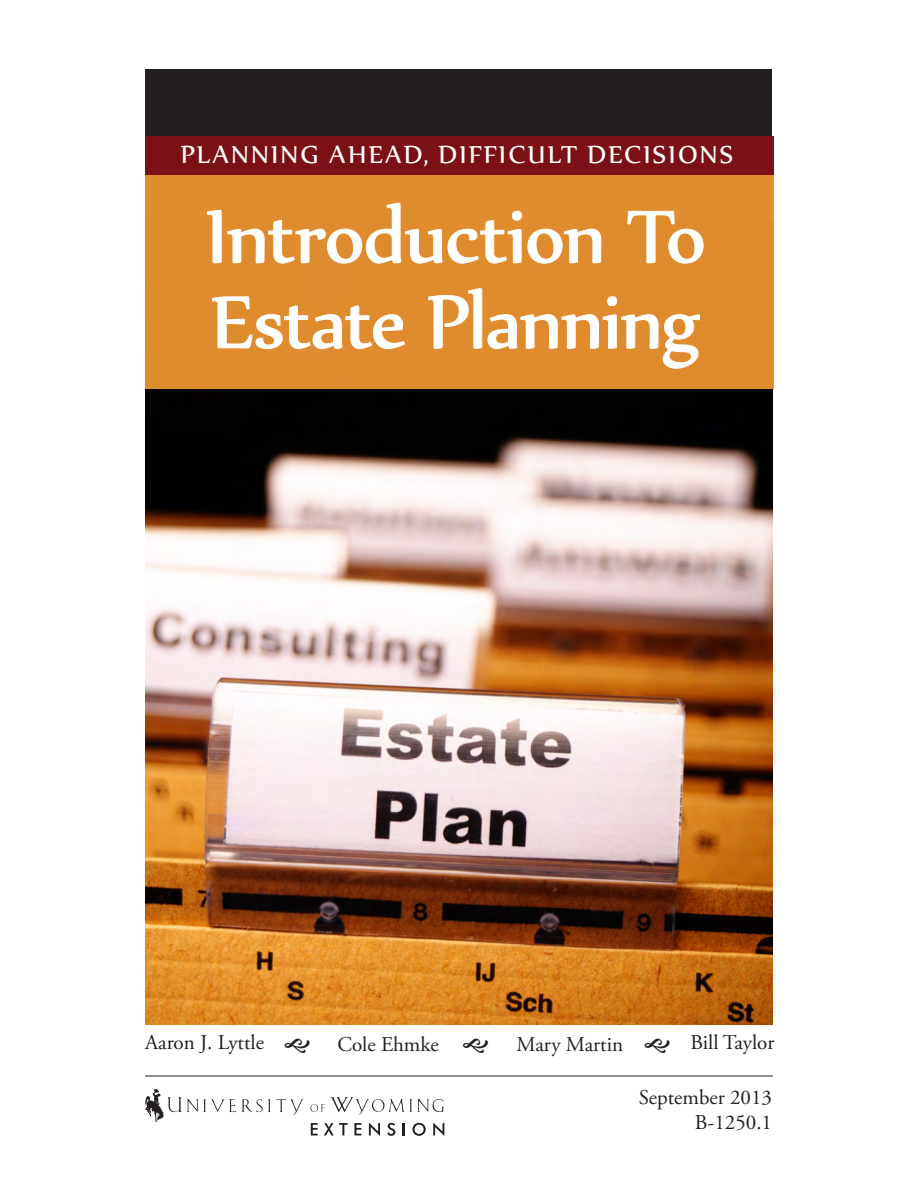
<style>
.page{position:relative;width:918px;height:1188px;background:#fff}
.page>*{position:absolute;margin:0;border:0;box-sizing:border-box;transform-origin:0 0}
.t1{font:90px "Nyala";letter-spacing:-.015em;color:#fff}
.t2{font:30px "Nyala";letter-spacing:.07em;color:#fff}
.t3{font:21px "Adobe Garamond Pro";color:#231f20}
</style>
<div class="page">
<img style="left:145px;top:389px;width:628px;height:636px">
<div style="left:146px;top:69px;width:626px;height:153px;background:#231f20"></div>
<div style="left:145px;top:175px;width:629px;height:214px;background:#df8b2e"></div>
<svg style="left:207px;top:202px;width:395px;height:62px"></svg>
<svg style="left:627px;top:210px;width:77px;height:54px"></svg>
<svg style="left:212px;top:296px;width:193px;height:53px"></svg>
<svg style="left:428px;top:288px;width:272px;height:81px"></svg>
<svg style="left:145px;top:1089px;width:91px;height:33px"></svg>
<svg style="left:242px;top:1099px;width:62px;height:16px"></svg>
<svg style="left:311px;top:1104px;width:14px;height:8px"></svg>
<svg style="left:331px;top:1097px;width:113px;height:18px"></svg>
<svg style="left:311px;top:1123px;width:7px;height:13px"></svg>
<svg style="left:324px;top:1123px;width:24px;height:13px"></svg>
<svg style="left:354px;top:1123px;width:7px;height:13px"></svg>
<svg style="left:369px;top:1123px;width:11px;height:13px"></svg>
<svg style="left:387px;top:1123px;width:8px;height:13px"></svg>
<svg style="left:403px;top:1123px;width:2px;height:13px"></svg>
<svg style="left:412px;top:1123px;width:14px;height:13px"></svg>
<svg style="left:433px;top:1123px;width:11px;height:13px"></svg>
<div style="left:145px;top:136px;width:629px;height:39px;background:#7b1016"></div>
<hr style="left:145px;top:1076px;width:628px;height:1px;background:#231f20">
<p class="t2" style="left:181px;top:136px;width:554px">PLANNING AHEAD, DIFFICULT DECISIONS</p>
<p class="t1" style="left:206px;top:182px;width:501px">Introduction To</p>
<p class="t1" style="left:211px;top:267px;width:491px">Estate Planning</p>
<p class="t3" style="left:145px;top:1030px;width:120px">Aaron J. Lyttle</p>
<p class="t3" style="left:338px;top:1031px;width:103px">Cole Ehmke</p>
<p class="t3" style="left:517px;top:1031px;width:108px">Mary Martin</p>
<p class="t3" style="left:690px;top:1030px;width:86px">Bill Taylor</p>
<p class="t3" style="left:639px;top:1085px;width:135px">September 2013</p>
<p class="t3" style="left:695px;top:1110px;width:79px">B-1250.1</p>
</div>
